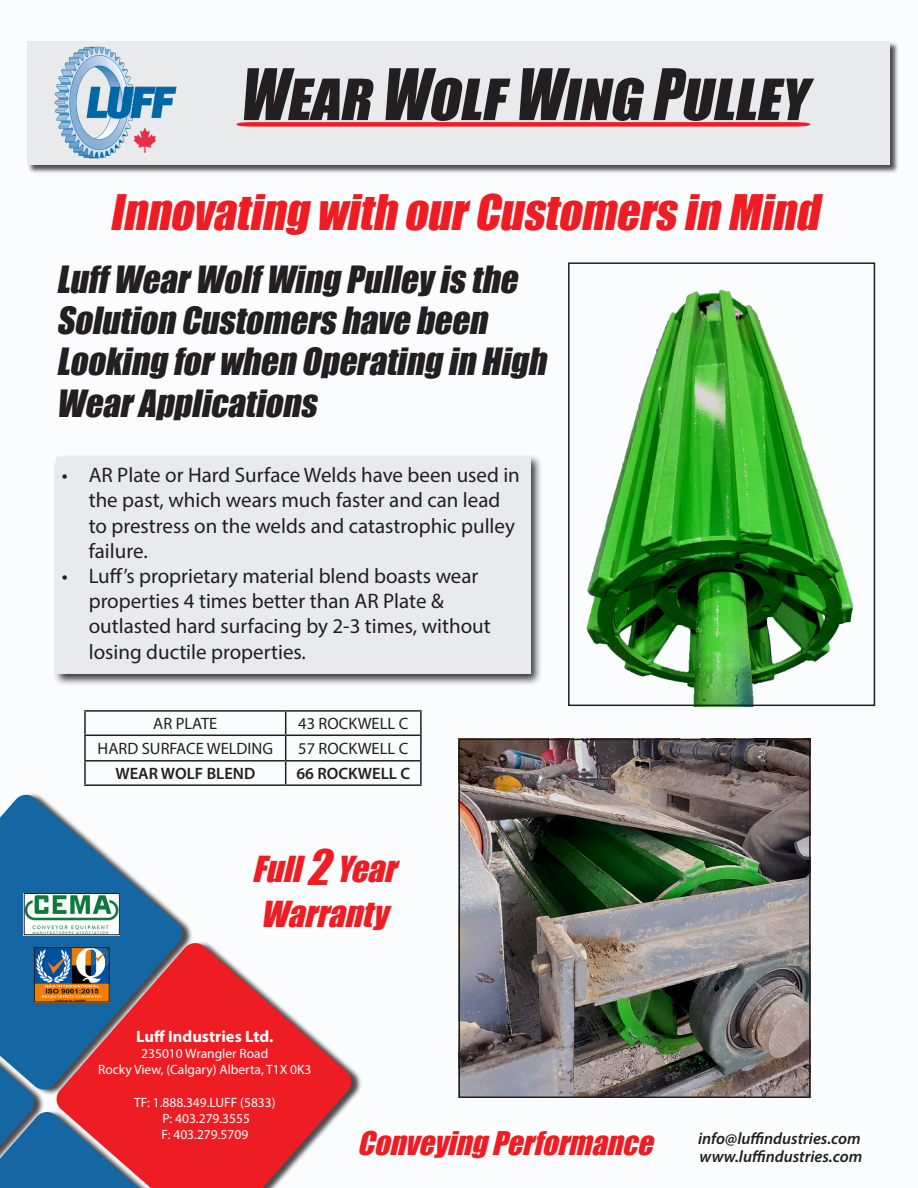
<style>
.page{position:relative;width:918px;height:1188px;background:#fff}
.page>*{position:absolute;margin:0;border:0;box-sizing:border-box;transform-origin:0 0}
.t1{font:italic 52.5px "Impact";color:#231f20;scale:1.1 1}
.t2{font:italic 45px "Impact";color:#ee1d23}
.t3{font:italic 34.5px/41.4px "Impact";color:#231f20}
.t4{font:italic 33px "Impact";color:#ee1d23}
.t5{font:italic 30px "Impact";color:#ee1d23}
.t6{font:21px/25.2px "Myriad Pro";color:#231f20}
.t7{font:16.5px "Myriad Pro";color:#231f20}
.t8{font:italic 600 16.5px "Myriad Pro";color:#231f20}
.t9{font:600 16.5px "Myriad Pro";color:#231f20}
.t10{font:700 16.5px "Myriad Pro";color:#fff}
.t11{font:13.5px "Myriad Pro";color:#fff}
.s1{font-size:65.7px}
.s2{font-size:45px}
</style>
<div class="page">
<div style="left:0;top:792px;width:362px;height:396px;background:#fafcfd"></div>
<svg style="left:0;top:793px;width:184px;height:169px;fill:#1567a3"></svg>
<svg style="left:0;top:962px;width:55px;height:226px;background:#266ea3"></svg>
<svg style="left:55px;top:942px;width:298px;height:246px;fill:#ee1d23"></svg>
<div style="left:27px;top:41px;width:872px;height:132px;background:#231f20;opacity:.8"></div>
<div style="left:27px;top:41px;width:863px;height:123px;background:#e9eaeb"></div>
<svg style="left:236px;top:122px;width:574px;height:5px;background:#ed3338"></svg>
<img style="left:54px;top:46px;width:123px;height:113px">
<img style="left:36px;top:949px;width:72px;height:51px">
<div style="left:34px;top:947px;width:76px;height:55px;border:1px solid #231f20"></div>
<img style="left:462px;top:742px;width:346px;height:353px">
<div style="left:459px;top:739px;width:352px;height:359px;border:2px solid #231f20"></div>
<div style="left:53px;top:454px;width:490px;height:232px;background:#231f20;opacity:.9"></div>
<div style="left:56px;top:457px;width:474px;height:217px;background:#e9eaeb"></div>
<img style="left:586px;top:289px;width:268px;height:414px">
<div style="left:568px;top:262px;width:307px;height:444px;border:2px solid #231f20"></div>
<hr style="left:84px;top:710px;width:202px;height:2px;background:#231f20">
<hr style="left:84px;top:712px;width:2px;height:23px;background:#231f20">
<hr style="left:286px;top:710px;width:136px;height:2px;background:#231f20">
<hr style="left:420px;top:712px;width:2px;height:23px;background:#231f20">
<hr style="left:84px;top:735px;width:202px;height:1px;background:#231f20">
<hr style="left:84px;top:736px;width:2px;height:24px;background:#231f20">
<hr style="left:286px;top:735px;width:136px;height:1px;background:#231f20">
<hr style="left:420px;top:736px;width:2px;height:24px;background:#231f20">
<hr style="left:84px;top:760px;width:202px;height:2px;background:#231f20">
<hr style="left:84px;top:762px;width:2px;height:22px;background:#231f20">
<hr style="left:286px;top:760px;width:136px;height:2px;background:#231f20">
<svg style="left:285px;top:712px;width:1px;height:72px"></svg>
<hr style="left:420px;top:762px;width:2px;height:22px;background:#231f20">
<hr style="left:84px;top:784px;width:202px;height:2px;background:#231f20">
<hr style="left:286px;top:784px;width:136px;height:2px;background:#231f20">
<img style="left:26px;top:895px;width:92px;height:38px">
<div style="left:24px;top:893px;width:96px;height:42px;border:1px solid #231f20"></div>
<p class="t1" style="left:239px;top:59px;width:531px"><span class="s1">W</span>EAR <span class="s1">W</span>OLF<span class="s1">W</span>ING <span class="s1">P</span>ULLEY</p>
<p class="t2" style="left:110px;top:177px;width:722px">Innovating with ourCustomersin Mind</p>
<p class="t3" style="left:56px;top:257px;width:500px">LuffWearWolfWing Pulleyisthe<br>Solution Customershave been<br>Looking forwhen Operating in High<br>WearApplications</p>
<p class="t6" style="left:89px;top:462px;width:433px;text-indent:-27px">• AR Plate or Hard Surface Welds have been used in the past, which wears much faster and can lead to prestress on the welds and catastrophic pulley failure.</p>
<p class="t6" style="left:89px;top:563px;width:404px;text-indent:-27px">• Luff’s proprietary material blend boasts wear properties 4 times better than AR Plate &amp; outlasted hard surfacing by 2-3 times, without losing ductile properties.</p>
<p class="t7" style="left:153px;top:714px;width:66px">AR PLATE</p>
<p class="t7" style="left:298px;top:714px;width:112px">43 ROCKWELL C</p>
<p class="t7" style="left:98px;top:738px;width:177px">HARD SURFACE WELDING</p>
<p class="t7" style="left:298px;top:738px;width:112px">57 ROCKWELL C</p>
<p class="t9" style="left:115px;top:763px;width:141px">WEAR WOLF BLEND</p>
<p class="t9" style="left:296px;top:763px;width:115px">66 ROCKWELL C</p>
<p class="t4" style="left:252px;top:844px;width:156px">Full<span class="s2">2</span>Year</p>
<p class="t4" style="left:260px;top:889px;width:139px">Warranty</p>
<p class="t10" style="left:136px;top:1025px;width:139px">Luff Industries Ltd.</p>
<p class="t11" style="left:141px;top:1045px;width:129px">235010 Wrangler Road</p>
<p class="t11" style="left:98px;top:1061px;width:215px">Rocky View, (Calgary) Alberta, T1X 0K3</p>
<p class="t11" style="left:134px;top:1094px;width:143px">TF: 1.888.349.LUFF (5833)</p>
<p class="t11" style="left:162px;top:1110px;width:89px">P: 403.279.3555</p>
<p class="t11" style="left:161px;top:1126px;width:88px">F: 403.279.5709</p>
<p class="t5" style="left:357px;top:1120px;width:307px">ConveyingPerformance</p>
<p class="t8" style="left:698px;top:1128px;width:164px">info@luffindustries.com</p>
<p class="t8" style="left:700px;top:1146px;width:164px">www.luffindustries.com</p>
</div>
